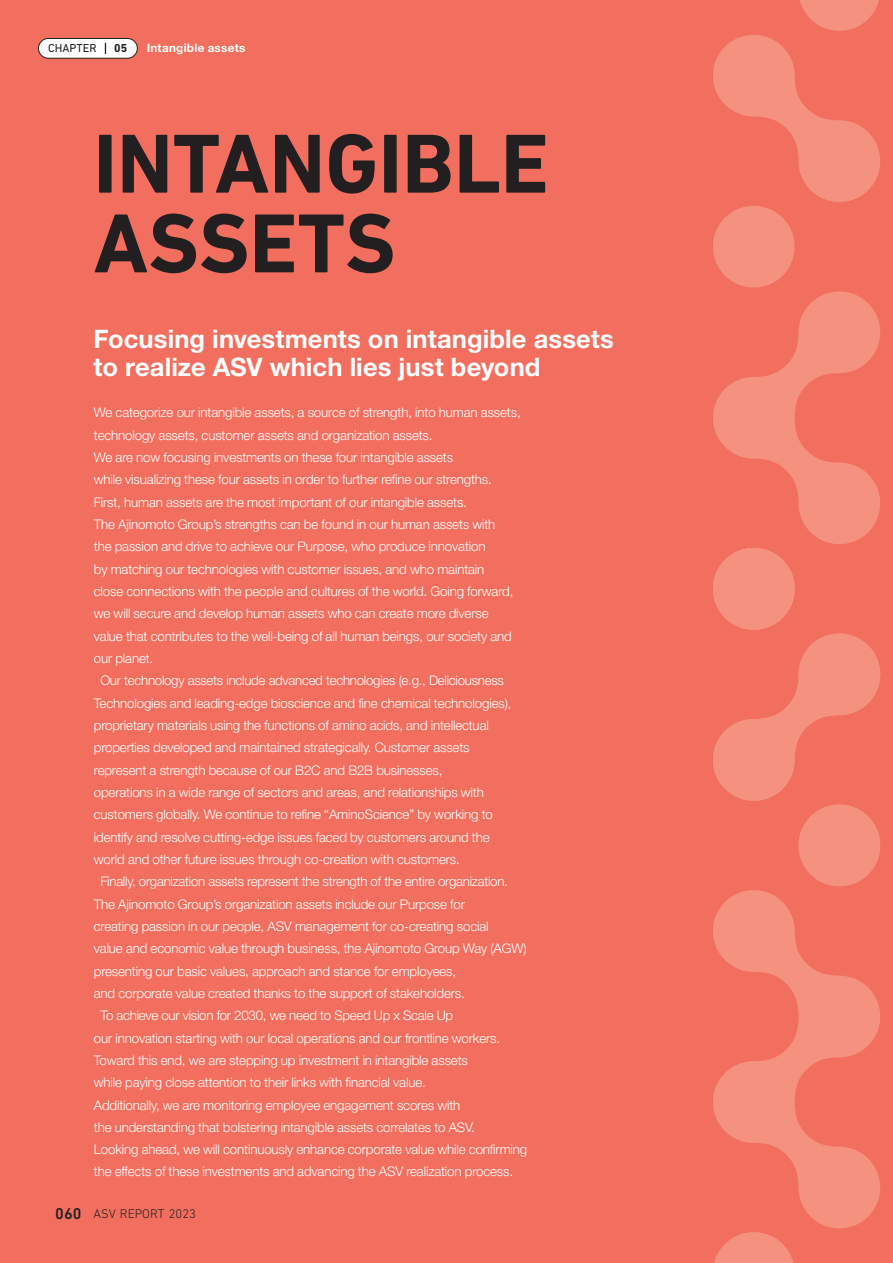
<style>
.page{position:relative;width:893px;height:1263px;background:#f26f5f}
.page>*{position:absolute;margin:0;border:0;box-sizing:border-box;transform-origin:0 0}
.t1{font:700 85.05px/79.7px "DIN Next LT Pro";color:#231f20}
.t2{font:700 25.5px/28.7px "Helvetica Neue LT Std";letter-spacing:.005em;color:#fff}
.t3{font:300 13.35px "Helvetica Neue LT Std";letter-spacing:-.01em;color:#fff}
.t4{font:300 12.75px "DIN Next LT Pro";color:#231f20}
.t5{font:700 11.7px "Helvetica Neue LT Std";letter-spacing:.025em;color:#fff}
.t6{font:11.7px "DIN Next LT Pro";color:#231f20}
.t7{font:700 11.7px "DIN Next LT Pro";color:#231f20}
.s1{font-weight:500;font-size:15.9px}
</style>
<div class="page">
<svg style="left:713px;top:890px;width:167px;height:338px"></svg>
<svg style="left:714px;top:1232px;width:80px;height:31px"></svg>
<svg style="left:713px;top:0;width:168px;height:886px"></svg>
<div style="left:38px;top:38px;width:99px;height:20px;background:#fff;border-radius:10px"></div>
<div style="left:38px;top:38px;width:100px;height:20px;border:1px solid #231f20;border-radius:10px"></div>
<p class="t6" style="left:48px;top:42px;width:50px">CHAPTER</p>
<p class="t7" style="left:114px;top:42px;width:15px">05</p>
<p class="t5" style="left:147px;top:41px;width:100px">Intangible assets</p>
<h1 class="t1" style="left:94px;top:124px;width:457px">INTANGIBLE<br>ASSETS</h1>
<h2 class="t2" style="left:94px;top:324px;width:522px">Focusing investments on intangible assets to realize ASV which lies just beyond</h2>
<p class="t3" style="left:94px;top:404px;width:428px">We categorize our intangible assets, a source of strength, into human assets,</p>
<p class="t3" style="left:94px;top:427px;width:340px">technology assets, customer assets and organization assets.</p>
<p class="t3" style="left:94px;top:449px;width:361px">We are now focusing investments on these four intangible assets</p>
<p class="t3" style="left:94px;top:471px;width:399px">while visualizing these four assets in order to further refine our strengths.</p>
<p class="t3" style="left:94px;top:494px;width:375px">First, human assets are the most important of our intangible assets.</p>
<p class="t3" style="left:94px;top:516px;width:403px">The Ajinomoto Group’s strengths can be found in our human assets with</p>
<p class="t3" style="left:94px;top:538px;width:393px">the passion and drive to achieve our Purpose, who produce innovation</p>
<p class="t3" style="left:94px;top:561px;width:392px">by matching our technologies with customer issues, and who maintain</p>
<p class="t3" style="left:94px;top:583px;width:421px">close connections with the people and cultures of the world. Going forward,</p>
<p class="t3" style="left:94px;top:605px;width:396px">we will secure and develop human assets who can create more diverse</p>
<p class="t3" style="left:94px;top:628px;width:419px">value that contributes to the well-being of all human beings, our society and</p>
<p class="t3" style="left:94px;top:650px;width:61px">our planet.</p>
<p class="t3" style="left:100px;top:672px;width:405px">Our technology assets include advanced technologies (e.g., Deliciousness</p>
<p class="t3" style="left:94px;top:695px;width:419px">Technologies and leading-edge bioscience and fine chemical technologies),</p>
<p class="t3" style="left:94px;top:717px;width:396px">proprietary materials using the functions of amino acids, and intellectual</p>
<p class="t3" style="left:94px;top:739px;width:377px">properties developed and maintained strategically. Customer assets</p>
<p class="t3" style="left:94px;top:762px;width:350px">represent a strength because of our B2C and B2B businesses,</p>
<p class="t3" style="left:94px;top:784px;width:391px">operations in a wide range of sectors and areas, and relationships with</p>
<p class="t3" style="left:94px;top:806px;width:400px">customers globally. We continue to refine “AminoScience” by working to</p>
<p class="t3" style="left:94px;top:829px;width:397px">identify and resolve cutting-edge issues faced by customers around the</p>
<p class="t3" style="left:94px;top:851px;width:367px">world and other future issues through co-creation with customers.</p>
<p class="t3" style="left:100px;top:873px;width:409px">Finally, organization assets represent the strength of the entire organization.</p>
<p class="t3" style="left:94px;top:896px;width:373px">The Ajinomoto Group’s organization assets include our Purpose for</p>
<p class="t3" style="left:94px;top:918px;width:396px">creating passion in our people, ASV management for co-creating social</p>
<p class="t3" style="left:94px;top:940px;width:434px">value and economic value through business, the Ajinomoto Group Way (AGW)</p>
<p class="t3" style="left:94px;top:963px;width:364px">presenting our basic values, approach and stance for employees,</p>
<p class="t3" style="left:94px;top:985px;width:372px">and corporate value created thanks to the support of stakeholders.</p>
<p class="t3" style="left:100px;top:1007px;width:354px">To achieve our vision for 2030, we need to Speed Up x Scale Up</p>
<p class="t3" style="left:94px;top:1029px;width:408px">our innovation starting with our local operations and our frontline workers.</p>
<p class="t3" style="left:94px;top:1052px;width:375px">Toward this end, we are stepping up investment in intangible assets</p>
<p class="t3" style="left:94px;top:1074px;width:333px">while paying close attention to their links with financial value.</p>
<p class="t3" style="left:94px;top:1096px;width:368px">Additionally, we are monitoring employee engagement scores with</p>
<p class="t3" style="left:94px;top:1119px;width:383px">the understanding that bolstering intangible assets correlates to ASV.</p>
<p class="t3" style="left:94px;top:1141px;width:435px">Looking ahead, we will continuously enhance corporate value while confirming</p>
<p class="t3" style="left:94px;top:1163px;width:421px">the effects of these investments and advancing the ASV realization process.</p>
<p class="t4" style="left:55px;top:1206px;width:142px"><span class="s1">060</span> ASV REPORT 2023</p>
</div>
